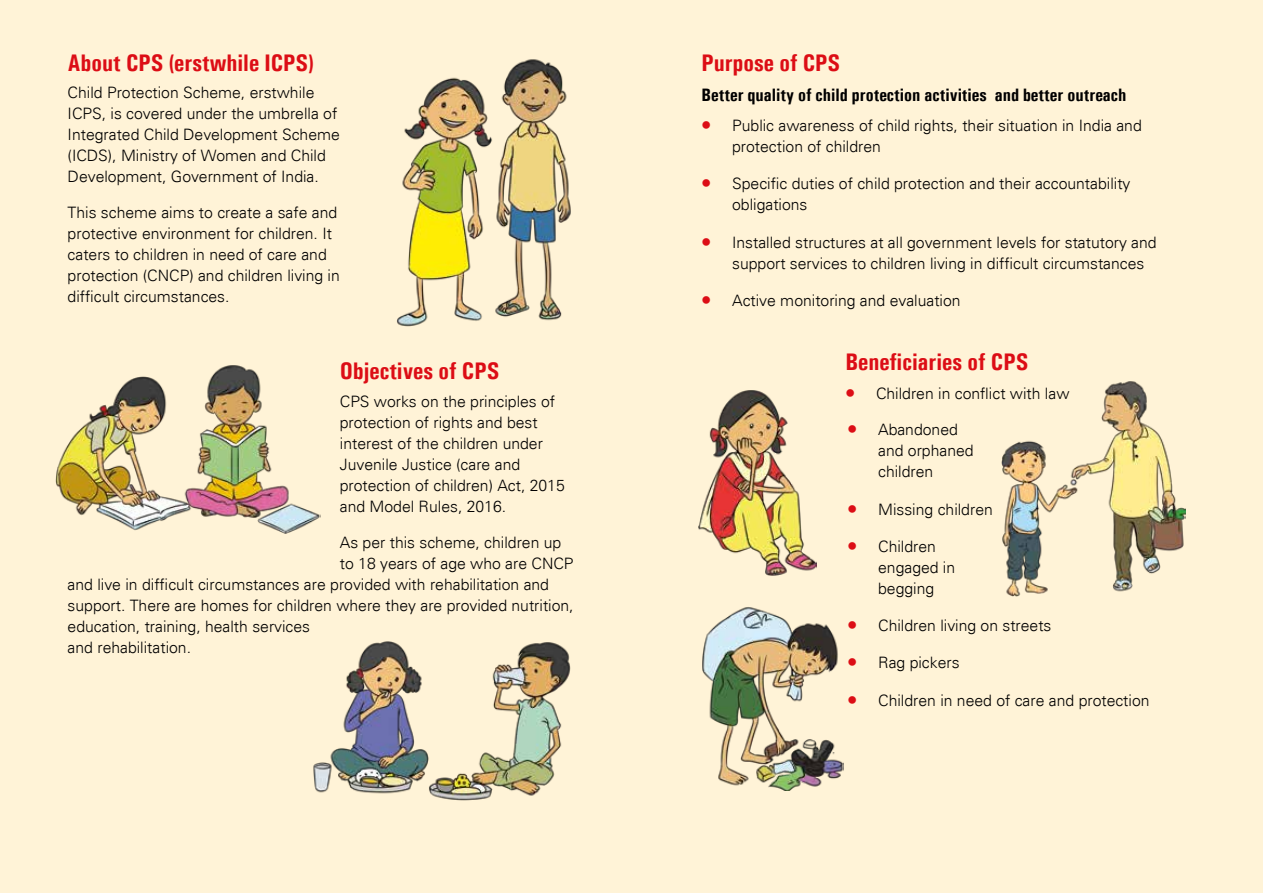
<style>
.page{position:relative;width:1263px;height:893px;background:#fff3d7}
.page>*{position:absolute;margin:0;border:0;box-sizing:border-box;transform-origin:0 0}
.t1{font:700 condensed 24px "Univers";color:#dc0d15}
.t2{font:700 condensed 18px "Univers";color:#000}
.t3{font:300 15.75px/21px "Univers";color:#000}
.s1{color:#dc0d15}
</style>
<div class="page">
<img style="left:397px;top:59px;width:174px;height:268px">
<img style="left:55px;top:365px;width:266px;height:169px">
<img style="left:313px;top:641px;width:258px;height:160px">
<img style="left:698px;top:390px;width:119px;height:185px">
<img style="left:1002px;top:381px;width:183px;height:216px">
<img style="left:702px;top:607px;width:141px;height:184px">
<h1 class="t1" style="left:68px;top:48px;width:247px">About CPS (erstwhile ICPS)</h1>
<p class="t3" style="left:68px;top:82px;width:274px">Child Protection Scheme, erstwhile ICPS, is covered under the umbrella of Integrated Child Development Scheme (ICDS), Ministry of Women and Child Development, Government of India.</p>
<p class="t3" style="left:68px;top:202px;width:274px">This scheme aims to create a safe and protective environment for children. It caters to children in need of care and protection (CNCP) and children living in difficult circumstances.</p>
<h1 class="t1" style="left:340px;top:356px;width:161px">Objectives of CPS</h1>
<p class="t3" style="left:340px;top:391px;width:226px">CPS works on the principles of protection of rights and best interest of the children under<br>Juvenile Justice (care and protection of children) Act, 2015 and Model Rules, 2016.</p>
<p class="t3" style="left:340px;top:532px;width:235px">As per this scheme, children up to 18 years of age who are CNCP</p>
<p class="t3" style="left:68px;top:574px;width:507px">and live in difficult circumstances are provided with rehabilitation and support. There are homes for children where they are provided nutrition, education, training, health services<br>and rehabilitation.</p>
<h1 class="t1" style="left:701px;top:48px;width:140px">Purpose of CPS</h1>
<p class="t2" style="left:701px;top:84px;width:426px">Better quality of child protection activities and better outreach</p>
<p class="t3" style="left:732px;top:114px;width:411px;text-indent:-31px"><span class="s1">•</span> Public awareness of child rights, their situation in India and protection of children</p>
<p class="t3" style="left:732px;top:173px;width:400px;text-indent:-31px"><span class="s1">•</span> Specific duties of child protection and their accountability obligations</p>
<p class="t3" style="left:732px;top:231px;width:426px;text-indent:-31px"><span class="s1">•</span> Installed structures at all government levels for statutory and support services to children living in difficult circumstances</p>
<p class="t3" style="left:701px;top:290px;width:261px"><span class="s1">•</span> Active monitoring and evaluation</p>
<h1 class="t1" style="left:845px;top:347px;width:185px">Beneficiaries of CPS</h1>
<p class="t3" style="left:845px;top:383px;width:226px"><span class="s1">•</span> Children in conflict with law</p>
<p class="t3" style="left:878px;top:419px;width:97px;text-indent:-31px"><span class="s1">•</span> Abandoned and orphaned children</p>
<p class="t3" style="left:847px;top:499px;width:147px"><span class="s1">•</span> Missing children</p>
<p class="t3" style="left:878px;top:536px;width:79px;text-indent:-31px"><span class="s1">•</span> Children engaged in begging</p>
<p class="t3" style="left:847px;top:615px;width:205px"><span class="s1">•</span> Children living on streets</p>
<p class="t3" style="left:847px;top:652px;width:114px"><span class="s1">•</span> Rag pickers</p>
<p class="t3" style="left:847px;top:690px;width:304px"><span class="s1">•</span> Children in need of care and protection</p>
</div>
